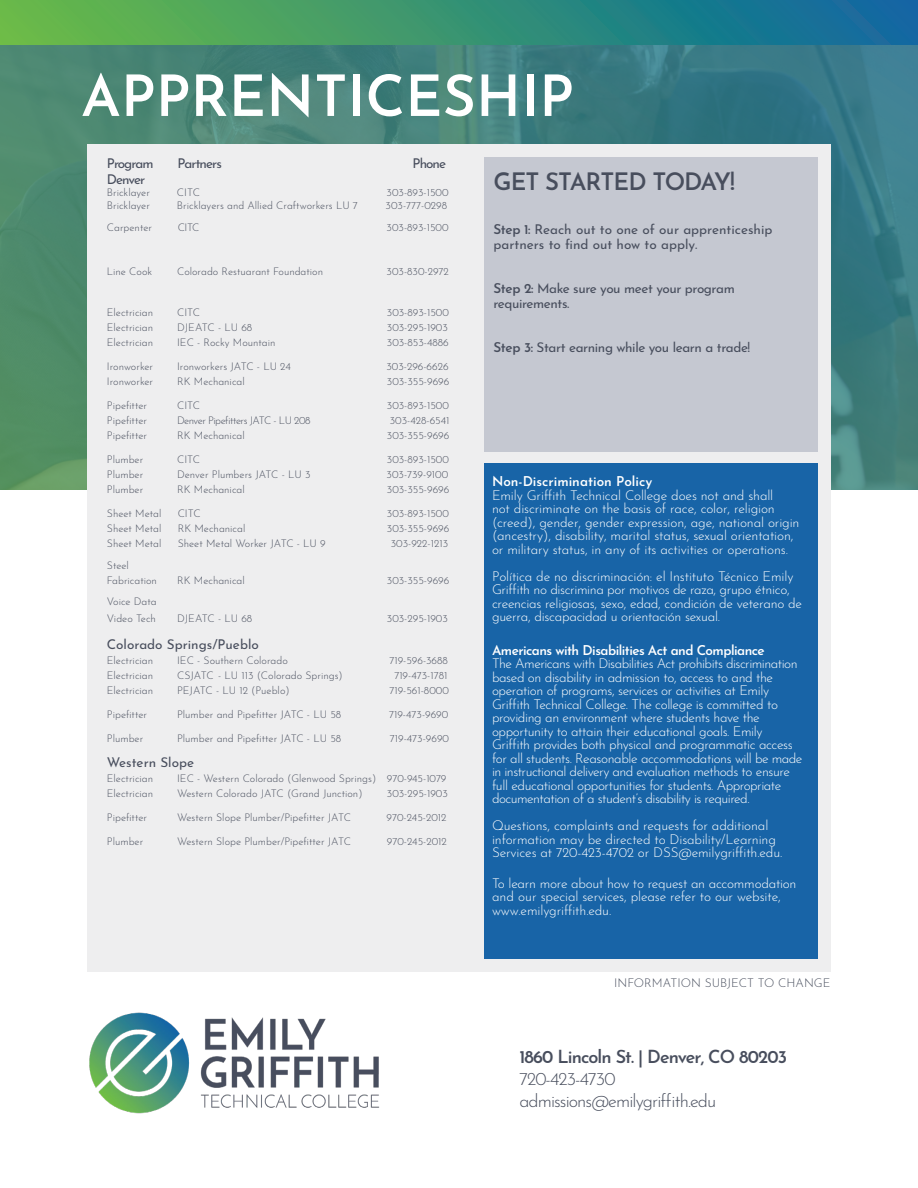
<style>
.page{position:relative;width:918px;height:1188px;background:#fff}
.page>*{position:absolute;margin:0;border:0;box-sizing:border-box;transform-origin:0 0}
.t1{font:600 57px "Josefin Sans";color:#fff}
.Body_Drop{font:600 24px "Josefin Sans";letter-spacing:-.04em;color:#484e5d}
.TITLE_2_Left{font:300 18px "Josefin Sans";letter-spacing:-.05em;color:#484e5d}
.TITLE_2_Left-2{font:600 18px "Josefin Sans";letter-spacing:-.05em;color:#484e5d}
.Body_Drop-2{font:300 13.5px/13.5px "Josefin Sans";letter-spacing:-.025em;color:#fff}
.Body_Drop-3{font:13.5px/15px "Josefin Sans";color:#484e5d}
.Body_Drop-4{font:13.5px/15px "Josefin Sans";letter-spacing:-.03em;color:#484e5d}
.Body_Drop-5{font:13.5px "Josefin Sans";letter-spacing:-.07em;color:#484e5d}
.Body_Drop-6{font:300 12px "Josefin Sans";color:#484e5d}
.Body_Drop-7{font:300 10.5px/15px "Josefin Sans";color:#484e5d}
.Body_Drop-8{font:300 10.5px "Josefin Sans";letter-spacing:-.05em;color:#484e5d}
.s1{font-weight:600}
</style>
<div class="page">
<img style="left:0;top:45px;width:918px;height:445px">
<div style="left:87px;top:144px;width:744px;height:828px;background:#eeeeef"></div>
<img style="left:89px;top:1012px;width:291px;height:102px">
<div style="left:484px;top:157px;width:334px;height:294px;background:#c5c8d1"></div>
<div style="left:484px;top:463px;width:334px;height:495px;background:#1864a7"></div>
<div style="left:0;top:0;width:918px;height:45px;background:linear-gradient(to right,#6abd45,#0767a2)"></div>
<p class="t1" style="left:81px;top:47px;width:494px">APPRENTICESHIP</p>
<p class="Body_Drop-5" style="left:107px;top:152px;width:48px">Program</p>
<p class="Body_Drop-5" style="left:178px;top:152px;width:46px">Partners</p>
<p class="Body_Drop-4" style="left:413px;top:154px;width:35px">Phone</p>
<p class="Body_Drop-4" style="left:107px;top:170px;width:40px">Denver</p>
<p class="Body_Drop-7" style="left:107px;top:184px;width:45px">Bricklayer</p>
<p class="Body_Drop-7" style="left:177px;top:184px;width:25px">CITC</p>
<p class="Body_Drop-7" style="left:387px;top:184px;width:64px">303-893-1500</p>
<p class="Body_Drop-7" style="left:107px;top:197px;width:45px">Bricklayer</p>
<p class="Body_Drop-7" style="left:177px;top:197px;width:183px">Bricklayers and Allied Craftworkers LU 7</p>
<p class="Body_Drop-7" style="left:386px;top:197px;width:63px">303-777-0298</p>
<p class="Body_Drop-7" style="left:107px;top:218px;width:47px">Carpenter</p>
<p class="Body_Drop-7" style="left:178px;top:218px;width:23px">CITC</p>
<p class="Body_Drop-7" style="left:387px;top:218px;width:64px">303-893-1500</p>
<p class="Body_Drop-7" style="left:107px;top:263px;width:47px">Line Cook</p>
<p class="Body_Drop-7" style="left:177px;top:263px;width:148px">Colorado Restuarant Foundation</p>
<p class="Body_Drop-7" style="left:387px;top:263px;width:64px">303-830-2972</p>
<p class="Body_Drop-7" style="left:107px;top:304px;width:48px">Electrician</p>
<p class="Body_Drop-7" style="left:177px;top:304px;width:25px">CITC</p>
<p class="Body_Drop-7" style="left:387px;top:304px;width:64px">303-893-1500</p>
<p class="Body_Drop-7" style="left:107px;top:319px;width:48px">Electrician</p>
<p class="Body_Drop-7" style="left:177px;top:319px;width:77px">DJEATC - LU 68</p>
<p class="Body_Drop-7" style="left:387px;top:319px;width:62px">303-295-1903</p>
<p class="Body_Drop-7" style="left:107px;top:334px;width:48px">Electrician</p>
<p class="Body_Drop-7" style="left:177px;top:334px;width:100px">IEC - Rocky Mountain</p>
<p class="Body_Drop-7" style="left:387px;top:334px;width:63px">303-853-4886</p>
<p class="Body_Drop-7" style="left:107px;top:358px;width:48px">Ironworker</p>
<p class="Body_Drop-7" style="left:177px;top:358px;width:115px">Ironworkers JATC - LU 24</p>
<p class="Body_Drop-7" style="left:386px;top:358px;width:64px">303-296-6626</p>
<p class="Body_Drop-7" style="left:107px;top:373px;width:48px">Ironworker</p>
<p class="Body_Drop-7" style="left:177px;top:373px;width:69px">RK Mechanical</p>
<p class="Body_Drop-7" style="left:387px;top:373px;width:64px">303-355-9696</p>
<p class="Body_Drop-7" style="left:107px;top:397px;width:42px">Pipefitter</p>
<p class="Body_Drop-7" style="left:177px;top:397px;width:25px">CITC</p>
<p class="Body_Drop-7" style="left:387px;top:397px;width:64px">303-893-1500</p>
<p class="Body_Drop-7" style="left:107px;top:412px;width:42px">Pipefitter</p>
<p class="Body_Drop-8" style="left:177px;top:412px;width:135px">Denver Pipefitters JATC - LU 208</p>
<p class="Body_Drop-7" style="left:390px;top:412px;width:61px">303-428-6541</p>
<p class="Body_Drop-7" style="left:107px;top:427px;width:42px">Pipefitter</p>
<p class="Body_Drop-7" style="left:177px;top:427px;width:69px">RK Mechanical</p>
<p class="Body_Drop-7" style="left:387px;top:427px;width:64px">303-355-9696</p>
<p class="Body_Drop-7" style="left:107px;top:451px;width:38px">Plumber</p>
<p class="Body_Drop-7" style="left:177px;top:451px;width:25px">CITC</p>
<p class="Body_Drop-7" style="left:387px;top:451px;width:64px">303-893-1500</p>
<p class="Body_Drop-7" style="left:107px;top:466px;width:38px">Plumber</p>
<p class="Body_Drop-7" style="left:177px;top:466px;width:135px">Denver Plumbers JATC - LU 3</p>
<p class="Body_Drop-7" style="left:387px;top:466px;width:63px">303-739-9100</p>
<p class="Body_Drop-7" style="left:107px;top:481px;width:38px">Plumber</p>
<p class="Body_Drop-7" style="left:177px;top:481px;width:69px">RK Mechanical</p>
<p class="Body_Drop-7" style="left:387px;top:481px;width:64px">303-355-9696</p>
<p class="Body_Drop-7" style="left:107px;top:505px;width:56px">Sheet Metal</p>
<p class="Body_Drop-7" style="left:178px;top:505px;width:25px">CITC</p>
<p class="Body_Drop-7" style="left:387px;top:505px;width:64px">303-893-1500</p>
<p class="Body_Drop-7" style="left:107px;top:520px;width:56px">Sheet Metal</p>
<p class="Body_Drop-7" style="left:178px;top:520px;width:69px">RK Mechanical</p>
<p class="Body_Drop-7" style="left:387px;top:520px;width:64px">303-355-9696</p>
<p class="Body_Drop-7" style="left:107px;top:535px;width:56px">Sheet Metal</p>
<p class="Body_Drop-7" style="left:178px;top:535px;width:150px">Sheet Metal Worker JATC - LU 9</p>
<p class="Body_Drop-7" style="left:391px;top:535px;width:59px">303-922-1213</p>
<p class="Body_Drop-7" style="left:107px;top:557px;width:52px">Steel<br>Fabrication</p>
<p class="Body_Drop-7" style="left:177px;top:572px;width:69px">RK Mechanical</p>
<p class="Body_Drop-7" style="left:387px;top:572px;width:64px">303-355-9696</p>
<p class="Body_Drop-7" style="left:107px;top:593px;width:51px;line-height:16.2px">Voice Data<br>Video Tech</p>
<p class="Body_Drop-7" style="left:177px;top:609px;width:77px">DJEATC - LU 68</p>
<p class="Body_Drop-7" style="left:387px;top:609px;width:62px">303-295-1903</p>
<p class="Body_Drop-3" style="left:107px;top:635px;width:153px">Colorado Springs/Pueblo</p>
<p class="Body_Drop-7" style="left:107px;top:651px;width:48px">Electrician</p>
<p class="Body_Drop-7" style="left:177px;top:651px;width:112px">IEC - Southern Colorado</p>
<p class="Body_Drop-7" style="left:389px;top:651px;width:60px">719-596-3688</p>
<p class="Body_Drop-7" style="left:107px;top:666px;width:48px">Electrician</p>
<p class="Body_Drop-7" style="left:177px;top:666px;width:167px">CSJATC - LU 113 (Colorado Springs)</p>
<p class="Body_Drop-7" style="left:394px;top:666px;width:55px">719-473-1781</p>
<p class="Body_Drop-7" style="left:107px;top:681px;width:48px">Electrician</p>
<p class="Body_Drop-7" style="left:177px;top:681px;width:114px">PEJATC - LU 12 (Pueblo)</p>
<p class="Body_Drop-7" style="left:389px;top:681px;width:61px">719-561-8000</p>
<p class="Body_Drop-7" style="left:107px;top:705px;width:42px">Pipefitter</p>
<p class="Body_Drop-7" style="left:177px;top:705px;width:166px">Plumber and Pipefitter JATC - LU 58</p>
<p class="Body_Drop-7" style="left:389px;top:705px;width:61px">719-473-9690</p>
<p class="Body_Drop-7" style="left:107px;top:729px;width:38px">Plumber</p>
<p class="Body_Drop-7" style="left:177px;top:729px;width:166px">Plumber and Pipefitter JATC - LU 58</p>
<p class="Body_Drop-7" style="left:390px;top:729px;width:61px">719-473-9690</p>
<p class="Body_Drop-3" style="left:107px;top:753px;width:89px">Western Slope</p>
<p class="Body_Drop-7" style="left:107px;top:770px;width:48px">Electrician</p>
<p class="Body_Drop-7" style="left:177px;top:770px;width:271px">IEC - Western Colorado (Glenwood Springs) 970-945-1079</p>
<p class="Body_Drop-7" style="left:107px;top:785px;width:48px">Electrician</p>
<p class="Body_Drop-7" style="left:177px;top:785px;width:187px">Western Colorado JATC (Grand Junction)</p>
<p class="Body_Drop-7" style="left:387px;top:785px;width:62px">303-295-1903</p>
<p class="Body_Drop-7" style="left:107px;top:809px;width:42px">Pipefitter</p>
<p class="Body_Drop-7" style="left:177px;top:809px;width:175px">Western Slope Plumber/Pipefitter JATC</p>
<p class="Body_Drop-7" style="left:387px;top:809px;width:61px">970-245-2012</p>
<p class="Body_Drop-7" style="left:107px;top:833px;width:38px">Plumber</p>
<p class="Body_Drop-7" style="left:177px;top:833px;width:175px">Western Slope Plumber/Pipefitter JATC</p>
<p class="Body_Drop-7" style="left:387px;top:833px;width:61px">970-245-2012</p>
<p class="Body_Drop" style="left:494px;top:161px;width:243px">GET STARTED TODAY!</p>
<p class="Body_Drop-3" style="left:494px;top:221px;width:281px"><span class="s1">Step 1:</span> Reach out to one of our apprenticeship partners to find out how to apply.</p>
<p class="Body_Drop-4" style="left:494px;top:279px;width:243px"><span class="s1">Step 2:</span> Make sure you meet your program requirements.</p>
<p class="Body_Drop-4" style="left:494px;top:338px;width:258px"><span class="s1">Step 3:</span> Start earning while you learn a trade!</p>
<p class="Body_Drop-2" style="left:492px;top:474px;width:309px"><span class="s1">Non-Discrimination Policy<br></span>Emily Griffith Technical College does not and shall<br>not discriminate on the basis of race, color, religion (creed), gender, gender expression, age, national origin (ancestry), disability, marital status, sexual orientation, or military status, in any of its activities or operations.</p>
<p class="Body_Drop-2" style="left:492px;top:568px;width:311px">Política de no discriminación: el Instituto Técnico Emily Griffith no discrimina por motivos de raza, grupo étnico, creencias religiosas, sexo, edad, condición de veterano de guerra, discapacidad u orientación sexual.</p>
<p class="Body_Drop-2" style="left:492px;top:642px;width:312px"><span class="s1">Americans with Disabilities Act and Compliance<br></span>The Americans with Disabilities Act prohibits discrimination based on disability in admission to, access to and the operation of programs, services or activities at Emily Griffith Technical College. The college is committed to providing an environment where students have the opportunity to attain their educational goals. Emily Griffith provides both physical and programmatic access for all students. Reasonable accommodations will be made in instructional delivery and evaluation methods to ensure full educational opportunities for students. Appropriate documentation of a student’s disability is required.</p>
<p class="Body_Drop-2" style="left:492px;top:817px;width:292px">Questions, complaints and requests for additional information may be directed to Disability/Learning<br>Services at 720-423-4702 or DSS@emilygriffith.edu.</p>
<p class="Body_Drop-2" style="left:492px;top:875px;width:306px">To learn more about how to request an accommodation and our special services, please refer to our website, www.emilygriffith.edu.</p>
<p class="Body_Drop-6" style="left:614px;top:974px;width:218px">INFORMATION SUBJECT TO CHANGE</p>
<p class="TITLE_2_Left-2" style="left:519px;top:1042px;width:269px">1860 Lincoln St. | Denver, CO 80203</p>
<p class="TITLE_2_Left" style="left:519px;top:1065px;width:98px">720-423-4730</p>
<p class="TITLE_2_Left" style="left:519px;top:1086px;width:198px">admissions@emilygriffith.edu</p>
</div>
